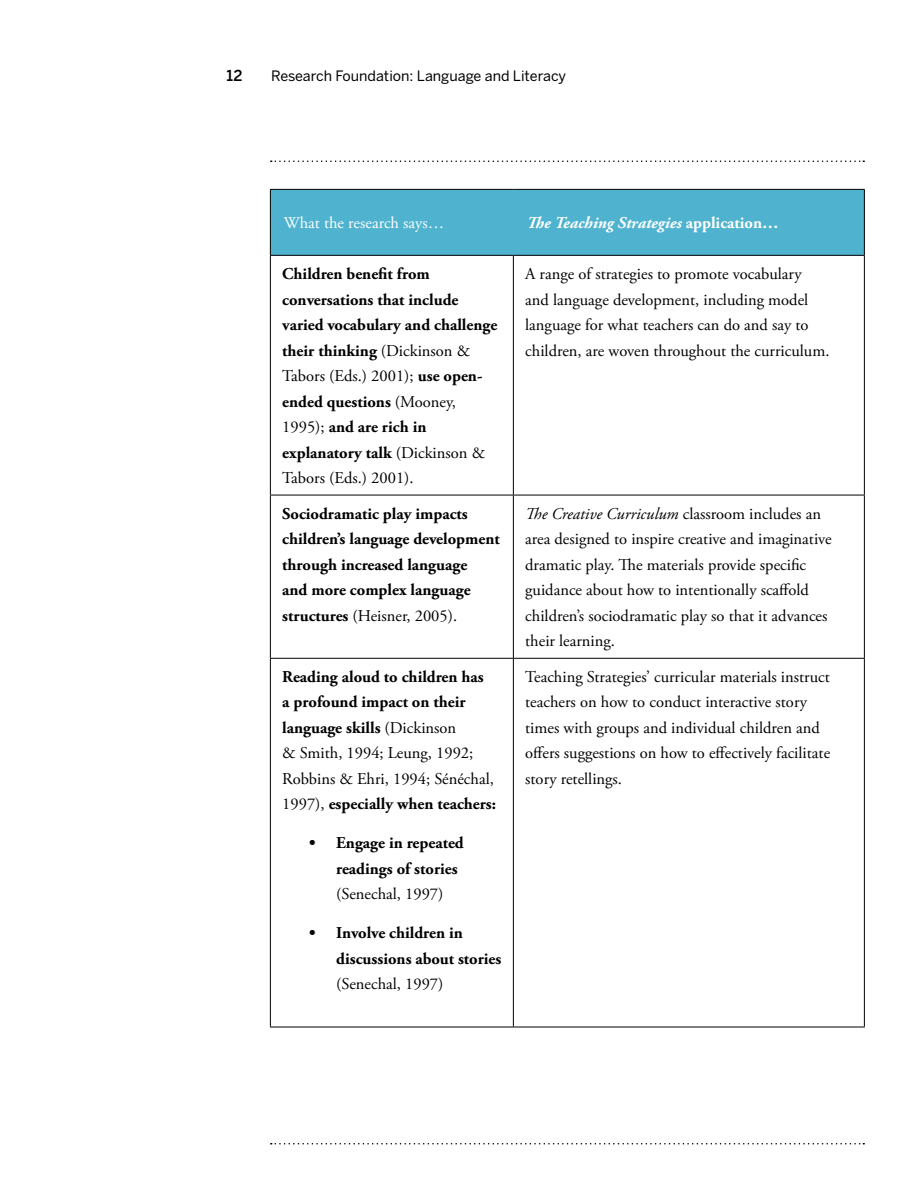
<style>
.page{position:relative;width:918px;height:1188px;background:#fff}
.page>*{position:absolute;margin:0;border:0;box-sizing:border-box;transform-origin:0 0}
.t1{font:16.5px/25.5px "Adobe Garamond Pro";color:#000}
.t2{font:700 16.5px/25.5px "Adobe Garamond Pro";color:#000}
.t3{font:italic 700 16.5px "Adobe Garamond Pro";color:#fff}
.t4{font:16.5px "Adobe Garamond Pro";color:#fff}
.t5{font:500 15px "Benton Sans";color:#000}
.t6{font:14.25px "Benton Sans";color:#000}
.s1{font-style:normal}
.s2{font-weight:400}
.s3{font-style:italic}
</style>
<div class="page">
<svg style="left:271px;top:160px;width:593px;height:2px"></svg>
<svg style="left:271px;top:1143px;width:593px;height:1px"></svg>
<div style="left:271px;top:190px;width:593px;height:65px;background:#4fb3cf"></div>
<hr style="left:270px;top:256px;width:1px;height:239px;background:#000">
<hr style="left:513px;top:256px;width:1px;height:239px;background:#000">
<hr style="left:864px;top:256px;width:1px;height:239px;background:#000">
<hr style="left:270px;top:495px;width:243px;height:1px;background:#000">
<hr style="left:270px;top:495px;width:1px;height:163px;background:#000">
<hr style="left:513px;top:495px;width:352px;height:1px;background:#000">
<hr style="left:513px;top:495px;width:1px;height:163px;background:#000">
<hr style="left:864px;top:495px;width:1px;height:163px;background:#000">
<hr style="left:270px;top:658px;width:243px;height:1px;background:#000">
<hr style="left:270px;top:659px;width:1px;height:368px;background:#000">
<hr style="left:513px;top:658px;width:352px;height:1px;background:#000">
<hr style="left:513px;top:659px;width:1px;height:368px;background:#000">
<hr style="left:864px;top:659px;width:1px;height:368px;background:#000">
<hr style="left:270px;top:189px;width:243px;height:1px;background:#000">
<hr style="left:270px;top:190px;width:1px;height:65px;background:#000">
<hr style="left:270px;top:255px;width:243px;height:1px;background:#000">
<hr style="left:270px;top:1027px;width:243px;height:1px;background:#000">
<hr style="left:513px;top:1027px;width:352px;height:1px;background:#000">
<hr style="left:513px;top:189px;width:352px;height:1px;background:#000">
<hr style="left:864px;top:190px;width:1px;height:65px;background:#000">
<hr style="left:513px;top:255px;width:352px;height:1px;background:#000">
<p class="t5" style="left:226px;top:67px;width:18px">12</p>
<p class="t6" style="left:271px;top:67px;width:297px">Research Foundation: Language and Literacy</p>
<p class="t4" style="left:284px;top:213px;width:162px">What the research says…</p>
<p class="t3" style="left:527px;top:214px;width:253px">The Teaching Strategies <span class="s1">application…</span></p>
<p class="t2" style="left:282px;top:261px;width:217px">Children benefit from conversations that include varied vocabulary and challenge their thinking <span class="s2">(Dickinson &amp;<br>Tabors (Eds.) 2001);</span> use open&shy;ended questions <span class="s2">(Mooney,<br>1995);</span> and are rich in explanatory talk <span class="s2">(Dickinson &amp;<br>Tabors (Eds.) 2001).</span></p>
<p class="t1" style="left:525px;top:262px;width:306px">A range of strategies to promote vocabulary<br>and language development, including model language for what teachers can do and say to children, are woven throughout the curriculum.</p>
<p class="t2" style="left:282px;top:501px;width:219px">Sociodramatic play impacts children’s language development through increased language<br>and more complex language structures <span class="s2">(Heisner, 2005).</span></p>
<p class="t1" style="left:525px;top:501px;width:308px"><span class="s3">The Creative Curriculum</span> classroom includes an area designed to inspire creative and imaginative dramatic play. The materials provide specific guidance about how to intentionally scaffold children’s sociodramatic play so that it advances their learning.</p>
<p class="t2" style="left:282px;top:664px;width:215px">Reading aloud to children has<br>a profound impact on their language skills <span class="s2">(Dickinson<br>&amp; Smith, 1994; Leung, 1992;<br>Robbins &amp; Ehri, 1994; Sénéchal,<br>1997),</span> especially when teachers:</p>
<p class="t2" style="left:336px;top:831px;width:129px;text-indent:-27px">• Engage in repeated readings of stories</p>
<p class="t1" style="left:336px;top:882px;width:109px">(Senechal, 1997)</p>
<p class="t2" style="left:336px;top:921px;width:167px;text-indent:-27px">• Involve children in discussions about stories</p>
<p class="t1" style="left:336px;top:972px;width:109px">(Senechal, 1997)</p>
<p class="t1" style="left:525px;top:665px;width:306px">Teaching Strategies’ curricular materials instruct teachers on how to conduct interactive story times with groups and individual children and offers suggestions on how to effectively facilitate story retellings.</p>
</div>
